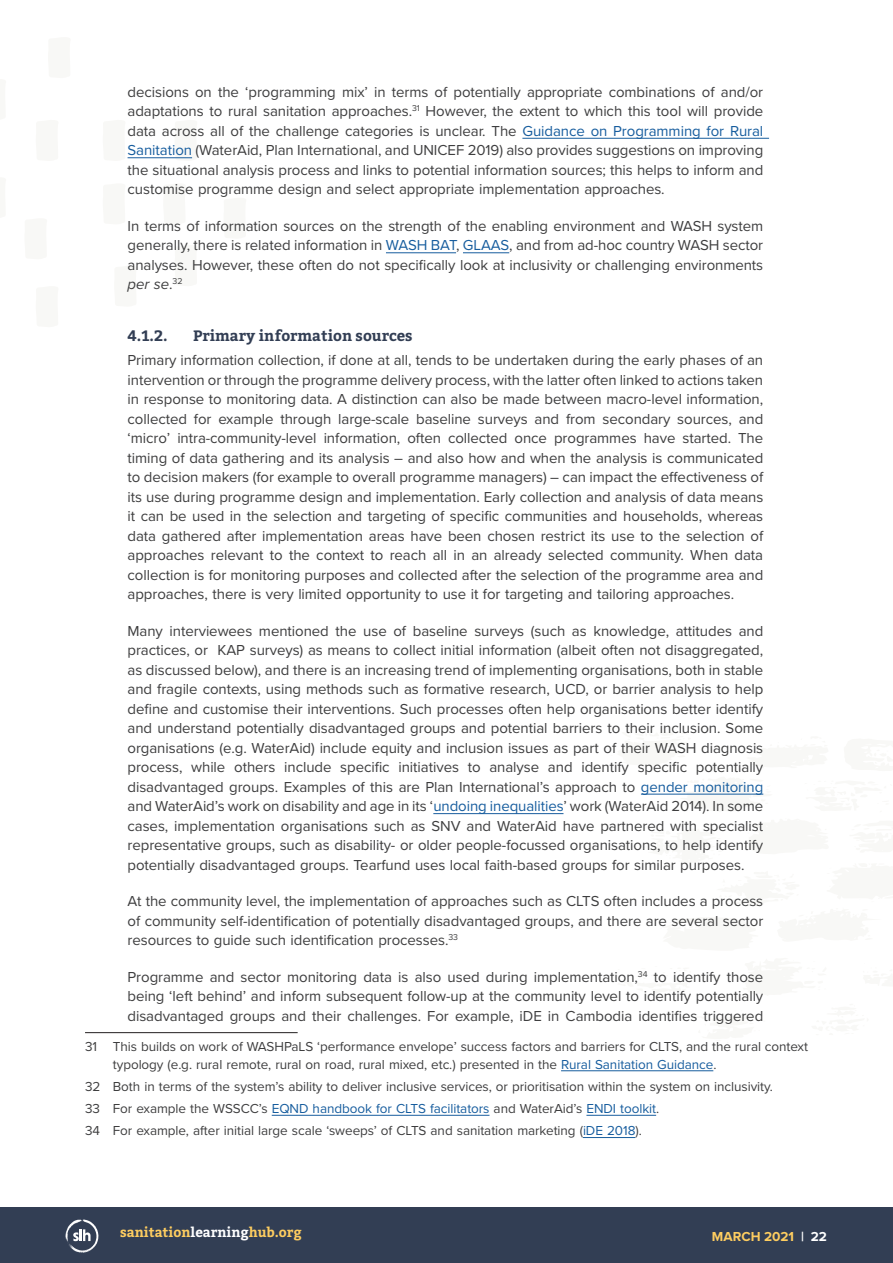
<style>
.page{position:relative;width:893px;height:1263px;background:#fff}
.page>*{position:absolute;margin:0;border:0;box-sizing:border-box;transform-origin:0 0}
.Body{font:15px/19.5px "Proxima Nova";letter-spacing:-.005em;color:#3e3e3f;text-align:justify}
.H3_-_Third_Title{font:700 15px "Bitter";color:#323e54}
.Footnote_follow{font:13.5px/18px "Proxima Nova";letter-spacing:-.005em;color:#3e3e3f}
.Footnote_follow-2{font:13.5px "Proxima Nova";letter-spacing:-.005em;color:#175d9e}
.t1{font:700 13.5px "Bitter";color:#fecd60}
.t2{font:700 13.5px "Proxima Nova";color:#fecd60}
.s1{color:#175d9e}
.s2{font-style:italic}
.s3{color:#3e3e3f}
.s4{color:#fff}
</style>
<div class="page">
<svg style="left:174px;top:157px;width:19px;height:2px"></svg>
<hr style="left:522px;top:138px;width:247px;height:1px;background:#175d9e">
<hr style="left:128px;top:157px;width:64px;height:1px;background:#175d9e">
<hr style="left:386px;top:252px;width:70px;height:1px;background:#175d9e">
<hr style="left:463px;top:252px;width:46px;height:1px;background:#175d9e">
<hr style="left:641px;top:794px;width:122px;height:1px;background:#175d9e">
<hr style="left:433px;top:813px;width:130px;height:1px;background:#175d9e">
<hr style="left:85px;top:1032px;width:213px;height:1px;background:#231f20">
<hr style="left:561px;top:1070px;width:152px;height:1px;background:#175d9e">
<hr style="left:272px;top:1115px;width:217px;height:1px;background:#175d9e">
<hr style="left:586px;top:1115px;width:70px;height:1px;background:#175d9e">
<hr style="left:583px;top:1137px;width:52px;height:1px;background:#175d9e">
<div style="left:0;top:1208px;width:893px;height:55px;background:#323e54"></div>
<svg style="left:65px;top:1219px;width:33px;height:34px"></svg>
<p class="Body" style="left:128px;top:81px;width:637px">decisions on the ‘programming mix’ in terms of potentially appropriate combinations of and/or adaptations to rural sanitation approaches.<sup>31</sup> However, the extent to which this tool will provide data across all of the challenge categories is unclear. The <span class="s1">Guidance on Programming for Rural Sanitation</span> (WaterAid, Plan International, and UNICEF 2019) also provides suggestions on improving the situational analysis process and links to potential information sources; this helps to inform and customise programme design and select appropriate implementation approaches.</p>
<p class="Body" style="left:128px;top:215px;width:637px">In terms of information sources on the strength of the enabling environment and WASH system generally, there is related information in <span class="s1">WASH BAT</span>, <span class="s1">GLAAS</span>, and from ad-hoc country WASH sector analyses. However, these often do not specifically look at inclusivity or challenging environments <span class="s2">per se</span>.<sup>32</sup></p>
<p class="H3_-_Third_Title" style="left:128px;top:327px;width:42px">4.1.2.</p>
<p class="H3_-_Third_Title" style="left:193px;top:327px;width:221px">Primary information sources</p>
<p class="Body" style="left:128px;top:350px;width:637px">Primary information collection, if done at all, tends to be undertaken during the early phases of an intervention or through the programme delivery process, with the latter often linked to actions taken in response to monitoring data. A distinction can also be made between macro-level information, collected for example through large-scale baseline surveys and from secondary sources, and ‘micro’ intra-community-level information, often collected once programmes have started. The timing of data gathering and its analysis – and also how and when the analysis is communicated to decision makers (for example to overall programme managers) – can impact the effectiveness of its use during programme design and implementation. Early collection and analysis of data means it can be used in the selection and targeting of specific communities and households, whereas data gathered after implementation areas have been chosen restrict its use to the selection of approaches relevant to the context to reach all in an already selected community. When data collection is for monitoring purposes and collected after the selection of the programme area and approaches, there is very limited opportunity to use it for targeting and tailoring approaches.</p>
<p class="Body" style="left:128px;top:620px;width:637px">Many interviewees mentioned the use of baseline surveys (such as knowledge, attitudes and practices, or KAP surveys) as means to collect initial information (albeit often not disaggregated, as discussed below), and there is an increasing trend of implementing organisations, both in stable and fragile contexts, using methods such as formative research, UCD, or barrier analysis to help define and customise their interventions. Such processes often help organisations better identify and understand potentially disadvantaged groups and potential barriers to their inclusion. Some organisations (e.g. WaterAid) include equity and inclusion issues as part of their WASH diagnosis process, while others include specific initiatives to analyse and identify specific potentially disadvantaged groups. Examples of this are Plan International’s approach to <span class="s1">gender monitoring </span>and WaterAid’s work on disability and age in its ‘<span class="s1">undoing inequalities</span>’ work (WaterAid 2014). In some cases, implementation organisations such as SNV and WaterAid have partnered with specialist representative groups, such as disability- or older people-focussed organisations, to help identify potentially disadvantaged groups. Tearfund uses local faith-based groups for similar purposes.</p>
<p class="Body" style="left:128px;top:891px;width:637px">At the community level, the implementation of approaches such as CLTS often includes a process of community self-identification of potentially disadvantaged groups, and there are several sector resources to guide such identification processes.<sup>33</sup></p>
<p class="Body" style="left:128px;top:966px;width:637px">Programme and sector monitoring data is also used during implementation,<sup>34</sup> to identify those being ‘left behind’ and inform subsequent follow-up at the community level to identify potentially disadvantaged groups and their challenges. For example, iDE in Cambodia identifies triggered</p>
<p class="Footnote_follow" style="left:113px;top:1036px;width:697px;text-indent:-28px">31 This builds on work of WASHPaLS ‘performance envelope’ success factors and barriers for CLTS, and the rural context typology (e.g. rural remote, rural on road, rural mixed, etc.) presented in the <span class="s1">Rural Sanitation Guidance</span>.</p>
<p class="Footnote_follow" style="left:85px;top:1077px;width:689px">32 Both in terms of the system’s ability to deliver inclusive services, or prioritisation within the system on inclusivity.</p>
<p class="Footnote_follow-2" style="left:85px;top:1098px;width:576px"><span class="s3">33 For example the WSSCC’s</span> EQND handbook for CLTS facilitators <span class="s3">and WaterAid’s</span> ENDI toolkit<span class="s3">.</span></p>
<p class="Footnote_follow" style="left:85px;top:1121px;width:558px">34 For example, after initial large scale ‘sweeps’ of CLTS and sanitation marketing (<span class="s1">iDE 2018</span>).</p>
<p class="t1" style="left:120px;top:1224px;width:183px">sanitation<span class="s4">learning</span>hub.org</p>
<p class="t2" style="left:712px;top:1227px;width:117px">MARCH 2021 <span class="s4">| 22</span></p>
</div>
